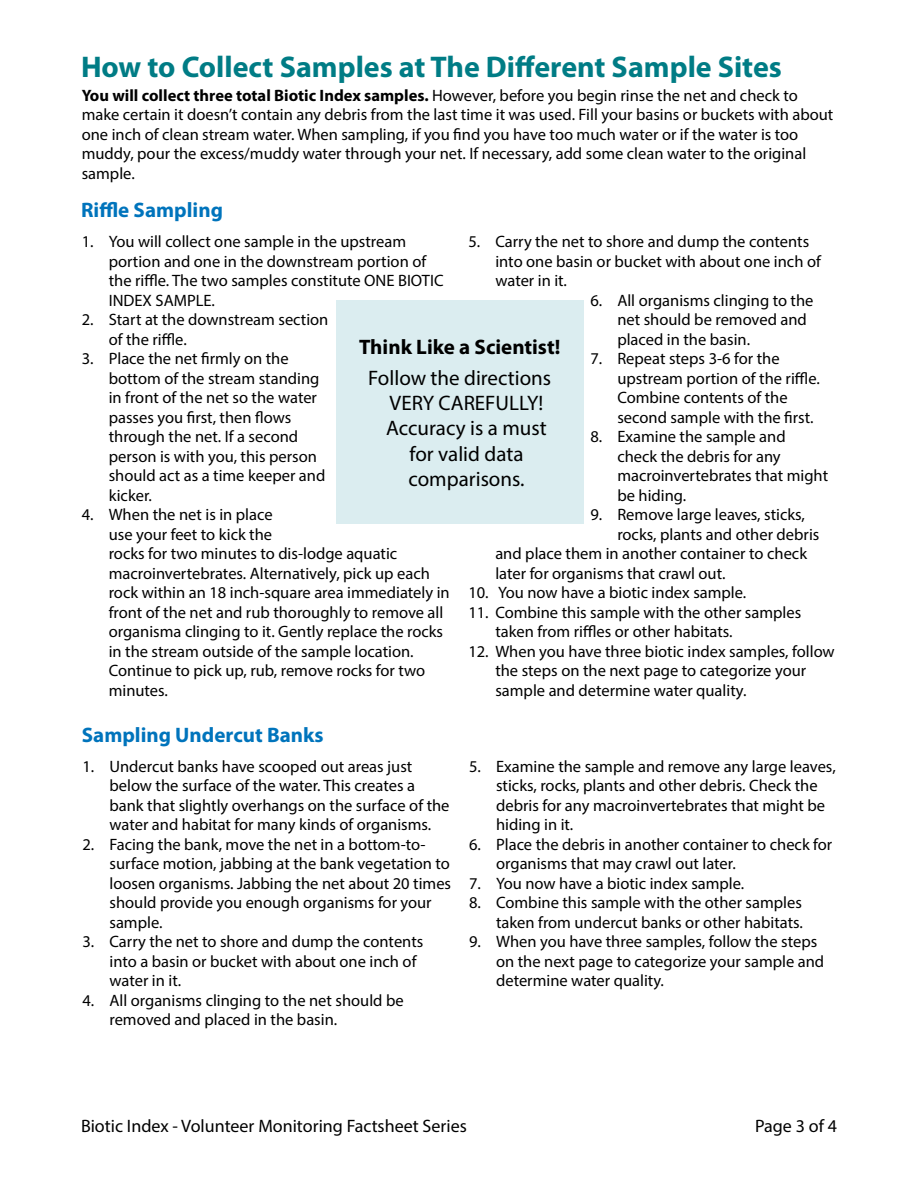
<style>
.page{position:relative;width:918px;height:1188px;background:#fff}
.page>*{position:absolute;margin:0;border:0;box-sizing:border-box;transform-origin:0 0}
.t1{font:700 30px "Myriad Pro";color:#007c85}
.t2{font:21px "Myriad Pro";color:#000}
.t3{font:700 21px "Myriad Pro";color:#0074bc}
.t4{font:700 21px "Myriad Pro";color:#000}
.t5{font:18px "Myriad Pro";color:#000}
.smaller_body_text{font:16.5px/19.5px "Myriad Pro";color:#000}
.s1{font-weight:700}
</style>
<div class="page">
<div style="left:336px;top:300px;width:248px;height:224px;background:#dbedf0"></div>
<h2 class="t1" style="left:81px;top:47px;width:702px">How to Collect Samples at The Different Sample Sites</h2>
<p class="smaller_body_text" style="left:82px;top:85px;width:753px"><span class="s1">You will collect three total Biotic Index samples.</span> However, before you begin rinse the net and check to make certain it doesn’t contain any debris from the last time it was used. Fill your basins or buckets with about one inch of clean stream water. When sampling, if you find you have too much water or if the water is too muddy, pour the excess/muddy water through your net. If necessary, add some clean water to the original sample.</p>
<h3 class="t3" style="left:81px;top:197px;width:143px">Riffle Sampling</h3>
<p class="smaller_body_text" style="left:109px;top:232px;width:336px;text-indent:-27px">1. You will collect one sample in the upstream portion and one in the downstream portion of the riffle. The two samples constitute ONE BIOTIC INDEX SAMPLE.</p>
<p class="smaller_body_text" style="left:109px;top:310px;width:221px;text-indent:-27px">2. Start at the downstream section of the riffle.</p>
<p class="smaller_body_text" style="left:109px;top:349px;width:218px;text-indent:-27px">3. Place the net firmly on the bottom of the stream standing in front of the net so the water passes you first, then flows through the net. If a second person is with you, this person should act as a time keeper and kicker.</p>
<p class="smaller_body_text" style="left:109px;top:505px;width:343px;text-indent:-27px">4. When the net is in place<br>use your feet to kick the<br>rocks for two minutes to dis-lodge aquatic macroinvertebrates. Alternatively, pick up each rock within an 18 inch-square area immediately in front of the net and rub thoroughly to remove all organisma clinging to it. Gently replace the rocks in the stream outside of the sample location.<br>Continue to pick up, rub, remove rocks for two minutes.</p>
<p class="smaller_body_text" style="left:495px;top:232px;width:327px;text-indent:-27px">5. Carry the net to shore and dump the contents into one basin or bucket with about one inch of water in it.</p>
<p class="smaller_body_text" style="left:617px;top:290px;width:198px;text-indent:-27px">6. All organisms clinging to the net should be removed and placed in the basin.</p>
<p class="smaller_body_text" style="left:617px;top:349px;width:204px;text-indent:-27px">7. Repeat steps 3-6 for the upstream portion of the riffle.<br>Combine contents of the second sample with the first.</p>
<p class="smaller_body_text" style="left:617px;top:427px;width:212px;text-indent:-27px">8. Examine the sample and check the debris for any macroinvertebrates that might be hiding.</p>
<p class="smaller_body_text" style="left:590px;top:505px;width:216px">9. Remove large leaves, sticks,</p>
<p class="smaller_body_text" style="left:617px;top:524px;width:204px">rocks, plants and other debris</p>
<p class="smaller_body_text" style="left:495px;top:544px;width:313px">and place them in another container to check</p>
<p class="smaller_body_text" style="left:495px;top:563px;width:232px">later for organisms that crawl out.</p>
<p class="smaller_body_text" style="left:468px;top:583px;width:279px">10. You now have a biotic index sample.</p>
<p class="smaller_body_text" style="left:495px;top:602px;width:307px;text-indent:-27px">11. Combine this sample with the other samples taken from riffles or other habitats.</p>
<p class="smaller_body_text" style="left:495px;top:641px;width:341px;text-indent:-27px">12. When you have three biotic index samples, follow the steps on the next page to categorize your sample and determine water quality.</p>
<p class="t4" style="left:359px;top:334px;width:203px">Think Like a Scientist!</p>
<p class="t2" style="left:368px;top:365px;width:184px">Follow the directions</p>
<p class="t2" style="left:390px;top:390px;width:155px">VERY CAREFULLY!</p>
<p class="t2" style="left:386px;top:415px;width:162px">Accuracy is a must</p>
<p class="t2" style="left:410px;top:441px;width:115px">for valid data</p>
<p class="t2" style="left:408px;top:466px;width:118px">comparisons.</p>
<h3 class="t3" style="left:82px;top:721px;width:243px">Sampling Undercut Banks</h3>
<p class="smaller_body_text" style="left:110px;top:756px;width:342px;text-indent:-27px">1. Undercut banks have scooped out areas just below the surface of the water. This creates a bank that slightly overhangs on the surface of the water and habitat for many kinds of organisms.</p>
<p class="smaller_body_text" style="left:110px;top:834px;width:343px;text-indent:-27px">2. Facing the bank, move the net in a bottom-to&shy;surface motion, jabbing at the bank vegetation to loosen organisms. Jabbing the net about 20 times should provide you enough organisms for your sample.</p>
<p class="smaller_body_text" style="left:110px;top:932px;width:315px;text-indent:-27px">3. Carry the net to shore and dump the contents into a basin or bucket with about one inch of water in it.</p>
<p class="smaller_body_text" style="left:110px;top:990px;width:296px;text-indent:-27px">4. All organisms clinging to the net should be removed and placed in the basin.</p>
<p class="smaller_body_text" style="left:496px;top:756px;width:341px;text-indent:-27px">5. Examine the sample and remove any large leaves, sticks, rocks, plants and other debris. Check the debris for any macroinvertebrates that might be hiding in it.</p>
<p class="smaller_body_text" style="left:496px;top:834px;width:338px;text-indent:-27px">6. Place the debris in another container to check for organisms that may crawl out later.</p>
<p class="smaller_body_text" style="left:469px;top:873px;width:277px">7. You now have a biotic index sample.</p>
<p class="smaller_body_text" style="left:469px;top:893px;width:335px;text-align:right">8. Combine this sample with the other samples taken from undercut banks or other habitats.</p>
<p class="smaller_body_text" style="left:496px;top:932px;width:330px;text-indent:-27px">9. When you have three samples, follow the steps on the next page to categorize your sample and determine water quality.</p>
<p class="t5" style="left:81px;top:1115px;width:387px">Biotic Index - Volunteer Monitoring Factsheet Series</p>
<p class="t5" style="left:755px;top:1115px;width:83px">Page 3 of 4</p>
</div>
